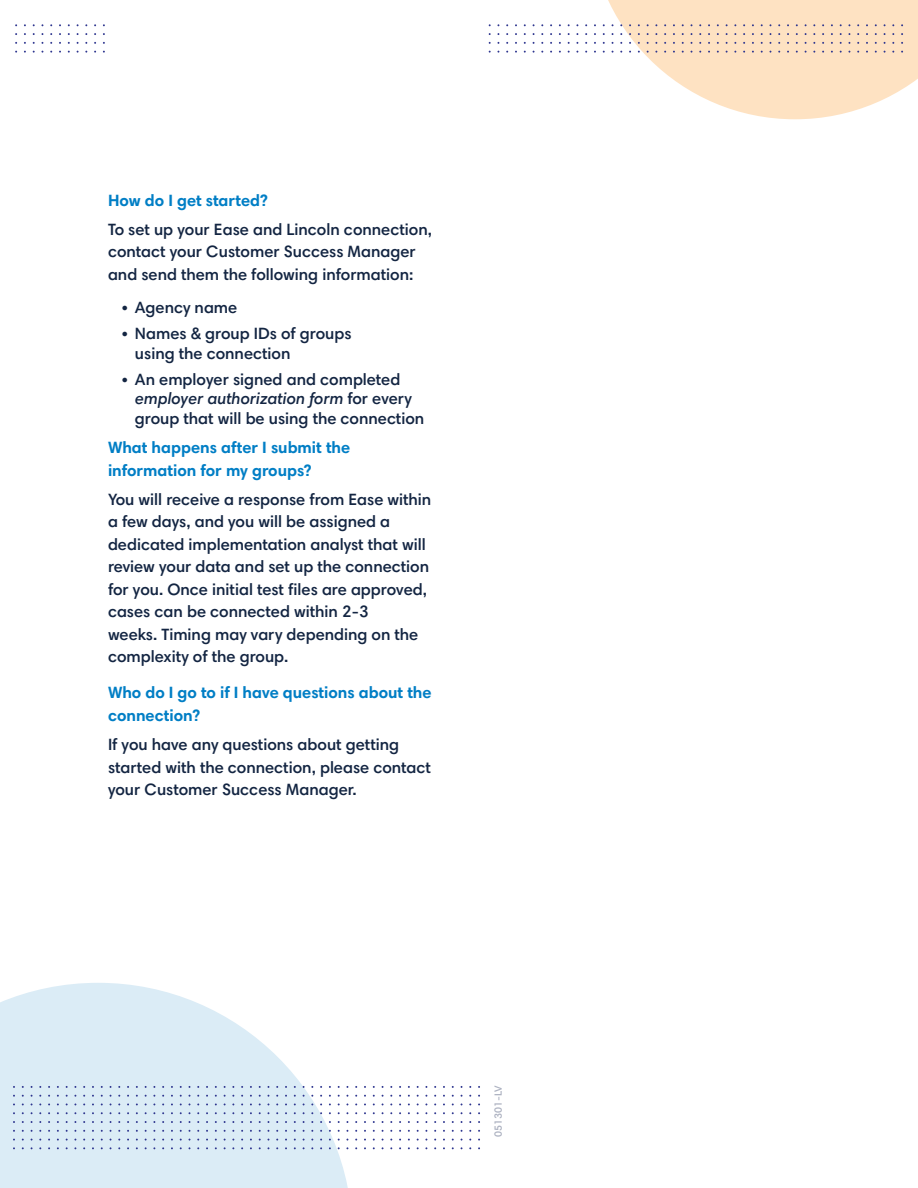
<style>
.page{position:relative;width:918px;height:1188px;background:#fff}
.page>*{position:absolute;margin:0;border:0;box-sizing:border-box;transform-origin:0 0}
.t1{font:600 16.5px/22.5px "Harmonia Sans Std";color:#132542}
.t2{font:700 16.5px/22.5px "Harmonia Sans Std";color:#007ec5}
.t3{font:600 10.5px "Harmonia Sans Std";color:#adb2c1}
.s1{font-style:italic}
</style>
<div class="page">
<svg style="left:0;top:983px;width:349px;height:205px;fill:#dbecf6"></svg>
<svg style="left:585px;top:0;width:333px;height:119px"></svg>
<p class="t2" style="left:108px;top:188px;width:161px">How do I get started?</p>
<p class="t1" style="left:108px;top:218px;width:326px">To set up your Ease and Lincoln connection, contact your Customer Success Manager and send them the following information:</p>
<p class="t1" style="left:121px;top:296px;width:117px">• Agency name</p>
<p class="t1" style="left:135px;top:323px;width:218px;line-height:19.5px;text-indent:-13px">• Names &amp; group IDs of groups using the connection</p>
<p class="t1" style="left:135px;top:369px;width:291px;line-height:19.5px;text-indent:-13px">• An employer signed and completed <span class="s1">employer authorization form</span> for every group that will be using the connection</p>
<p class="t2" style="left:108px;top:436px;width:244px">What happens after I submit the information for my groups?</p>
<p class="t1" style="left:108px;top:488px;width:325px">You will receive a response from Ease within a few days, and you will be assigned a dedicated implementation analyst that will review your data and set up the connection for you. Once initial test files are approved, cases can be connected within 2-3<br>weeks. Timing may vary depending on the complexity of the group.</p>
<p class="t2" style="left:108px;top:681px;width:325px">Who do I go to if I have questions about the connection?</p>
<p class="t1" style="left:108px;top:733px;width:325px">If you have any questions about getting started with the connection, please contact your Customer Success Manager.</p>
<p class="t3" style="left:492px;top:1137px;width:53px;rotate:-90deg">051301-LV</p>
</div>
